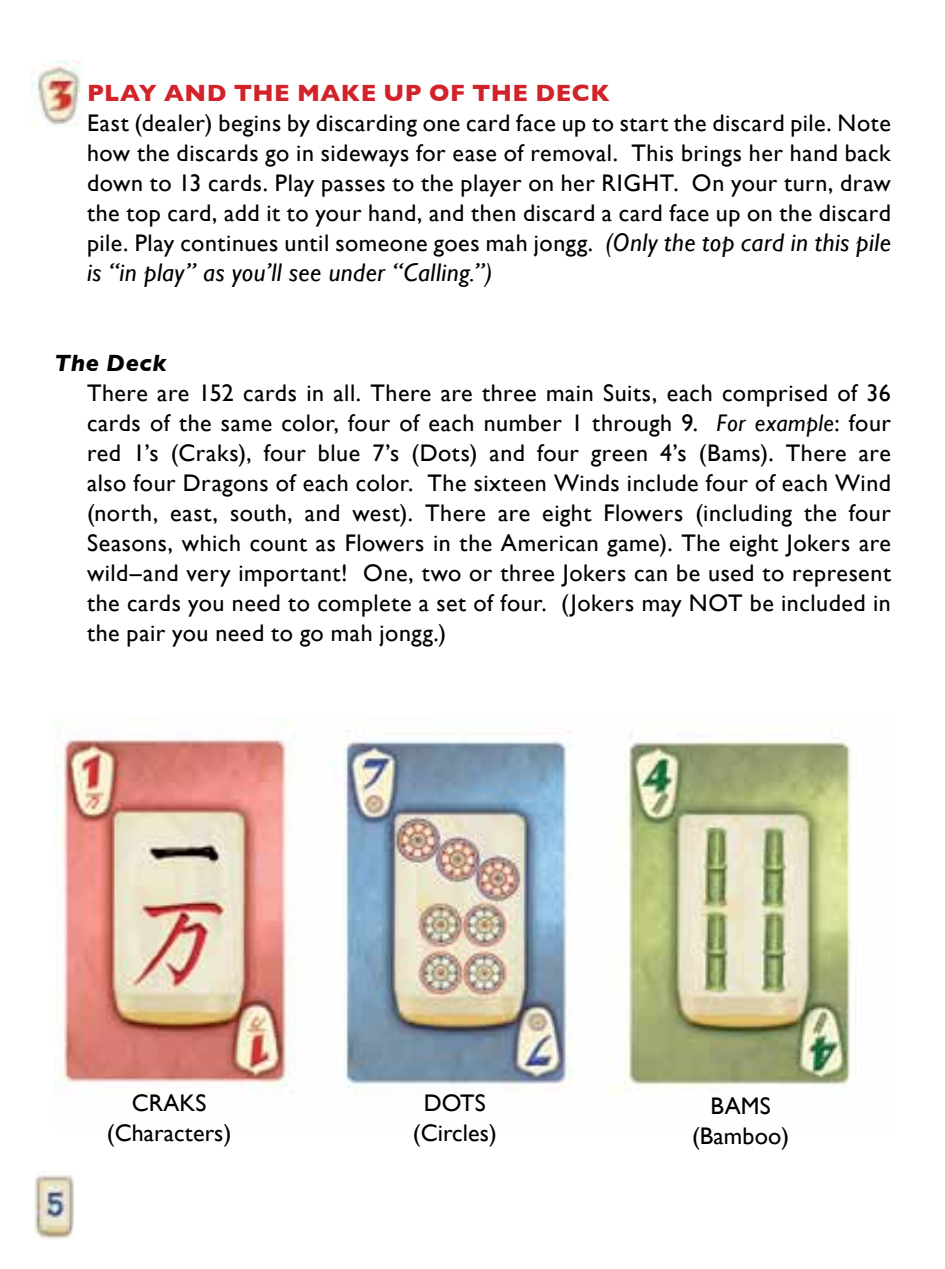
<style>
.page{position:relative;width:945px;height:1269px;background:#fff}
.page>*{position:absolute;margin:0;border:0;box-sizing:border-box;transform-origin:0 0}
.t1{font:italic 25.5px "Gill Sans";letter-spacing:.02em;color:#000}
.t2{font:24px/30px "Gill Sans";letter-spacing:.02em;color:#000;text-align:center}
.t3{font:700 24px "Gill Sans";letter-spacing:.02em;color:#d2232a}
.t4{font:italic 700 24px "Gill Sans";letter-spacing:.025em;color:#000}
.s1{font-style:italic;font-size:25.5px}
.s2{font-style:italic}
</style>
<div class="page">
<img style="left:54px;top:731px;width:797px;height:362px">
<img style="left:32px;top:60px;width:50px;height:67px">
<img style="left:35px;top:1172px;width:38px;height:67px">
<p class="t3" style="left:54px;top:78px;width:132px">3. PLAY AND</p>
<p class="t3" style="left:234px;top:78px;width:19px">THE</p>
<p class="t3" style="left:297px;top:78px;width:195px">MAKE UP OF THE</p>
<p class="t3" style="left:535px;top:78px;width:76px">DECK</p>
<p class="t2" style="left:87px;top:107px;width:805px;text-align:justify">East (dealer) begins by discarding one card face up to start the discard pile. Note how the discards go in sideways for ease of removal. This brings her hand back down to 13 cards. Play passes to the player on her RIGHT. On your turn, draw the top card, add it to your hand, and then discard a card face up on the discard pile. Play continues until someone goes mah jongg. <span class="s1">(Only the top card in this pile</span></p>
<p class="t1" style="left:87px;top:257px;width:407px">is “in play” as you’ll see under “Calling.”)</p>
<p class="t4" style="left:54px;top:348px;width:114px">The Deck</p>
<p class="t2" style="left:87px;top:377px;width:806px;text-align:justify">There are 152 cards in all. There are three main Suits, each comprised of 36 cards of the same color, four of each number 1 through 9. <span class="s2">For example</span>: four red 1’s (Craks), four blue 7’s (Dots) and four green 4’s (Bams). There are also four Dragons of each color. The sixteen Winds include four of each Wind (north, east, south, and west). There are eight Flowers (including the four Seasons, which count as Flowers in the American game). The eight Jokers are wild–and very important! One, two or three Jokers can be used to represent the cards you need to complete a set of four. (Jokers may NOT be included in the pair you need to go mah jongg.)</p>
<p class="t2" style="left:107px;top:1088px;width:126px">CRAKS (Characters)</p>
<p class="t2" style="left:413px;top:1088px;width:86px">DOTS (Circles)</p>
<p class="t2" style="left:692px;top:1091px;width:99px">BAMS (Bamboo)</p>
</div>
